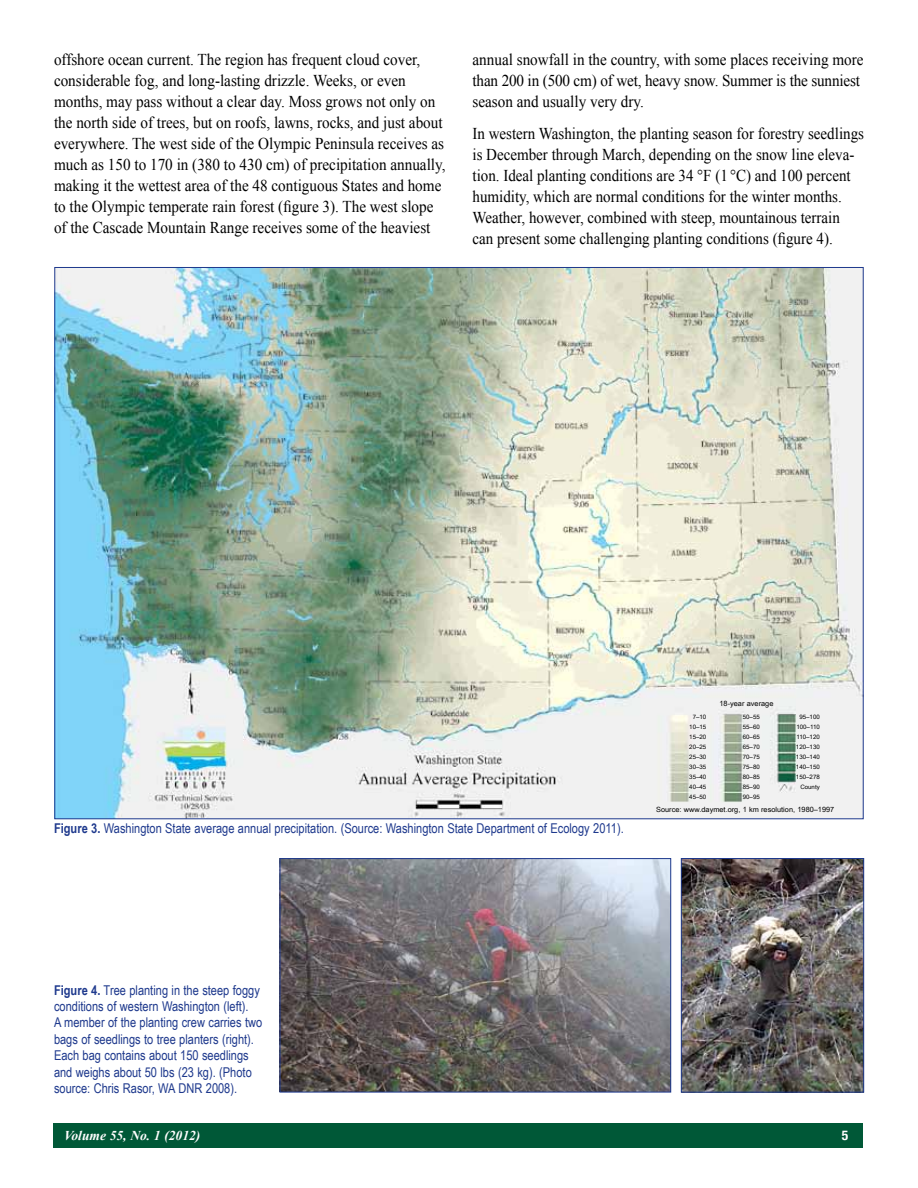
<style>
.page{position:relative;width:918px;height:1188px;background:#fff}
.page>*{position:absolute;margin:0;border:0;box-sizing:border-box;transform-origin:0 0}
.t1{font:16.5px/21px "Times New Roman";color:#000;scale:.92 1}
.t2{font:16.5px/21px "Times New Roman";color:#000;scale:.91 1}
.t3{font:13.5px/16.5px "Arial Narrow";color:#1e398d}
.t4{font:italic 700 13.5px "Times New Roman";color:#fff}
.t5{font:700 condensed 13.5px "Helvetica Neue";color:#fff}
.t6{font:7.2px "Arial Narrow";color:#000;scale:1.25 1}
.t7{font:6px/9.9px "Arial Narrow";color:#000;text-align:center;scale:1.25 1}
.s1{font-weight:700}
</style>
<div class="page">
<div style="left:53px;top:1123px;width:810px;height:25px;background:#005837"></div>
<img style="left:56px;top:269px;width:806px;height:548px">
<img style="left:282px;top:860px;width:387px;height:230px">
<div style="left:280px;top:858px;width:391px;height:234px;border:1px solid #1e398d"></div>
<img style="left:683px;top:860px;width:179px;height:230px">
<div style="left:681px;top:858px;width:183px;height:234px;border:1px solid #1e398d"></div>
<p class="t1" style="left:54px;top:49px;width:427px">offshore ocean current. The region has frequent cloud cover, considerable fog, and long-lasting drizzle. Weeks, or even months, may pass without a clear day. Moss grows not only on the north side of trees, but on roofs, lawns, rocks, and just about everywhere. The west side of the Olympic Peninsula receives as much as 150 to 170 in (380 to 430 cm) of precipitation annually, making it the wettest area of the 48 contiguous States and home to the Olympic temperate rain forest (figure 3). The west slope of the Cascade Mountain Range receives some of the heaviest</p>
<p class="t1" style="left:472px;top:49px;width:427px">annual snowfall in the country, with some places receiving more than 200 in (500 cm) of wet, heavy snow. Summer is the sunniest season and usually very dry.</p>
<p class="t2" style="left:472px;top:123px;width:432px">In western Washington, the planting season for forestry seedlings is December through March, depending on the snow line eleva&shy;tion. Ideal planting conditions are 34 °F (1 °C) and 100 percent humidity, which are normal conditions for the winter months.<br>Weather, however, combined with steep, mountainous terrain can present some challenging planting conditions (figure 4).</p>
<p class="t6" style="left:720px;top:698px;width:45px">18-year average</p>
<p class="t3" style="left:54px;top:820px;width:571px"><span class="s1">Figure 3.</span> Washington State average annual precipitation. (Source: Washington State Department of Ecology 2011).</p>
<p class="t7" style="left:689px;top:712px;width:15px">7–10<br>10–15<br>15–20<br>20–25<br>25–30<br>30–35<br>35–40<br>40–45<br>45–50</p>
<p class="t7" style="left:743px;top:712px;width:15px;text-align:justify">50–55<br>55–60<br>60–65<br>65–70<br>70–75<br>75–80<br>80–85<br>85–90<br>90–95</p>
<p class="t7" style="left:796px;top:712px;width:21px;text-align:right">95–100<br>100–110<br>110–120<br>120–130<br>130–140<br>140–150<br>150–278<br>County</p>
<p class="t6" style="left:656px;top:804px;width:144px">Source: www.daymet.org, 1 km resolution, 1980–1997</p>
<p class="t3" style="left:54px;top:981px;width:210px"><span class="s1">Figure 4.</span> Tree planting in the steep foggy conditions of western Washington (left).<br>A member of the planting crew carries two bags of seedlings to tree planters (right).<br>Each bag contains about 150 seedlings and weighs about 50 lbs (23 kg). (Photo source: Chris Rasor, WA DNR 2008).</p>
<p class="t4" style="left:64px;top:1126px;width:138px">Volume 55, No. 1 (2012)</p>
<p class="t5" style="left:842px;top:1127px;width:8px">5</p>
</div>
